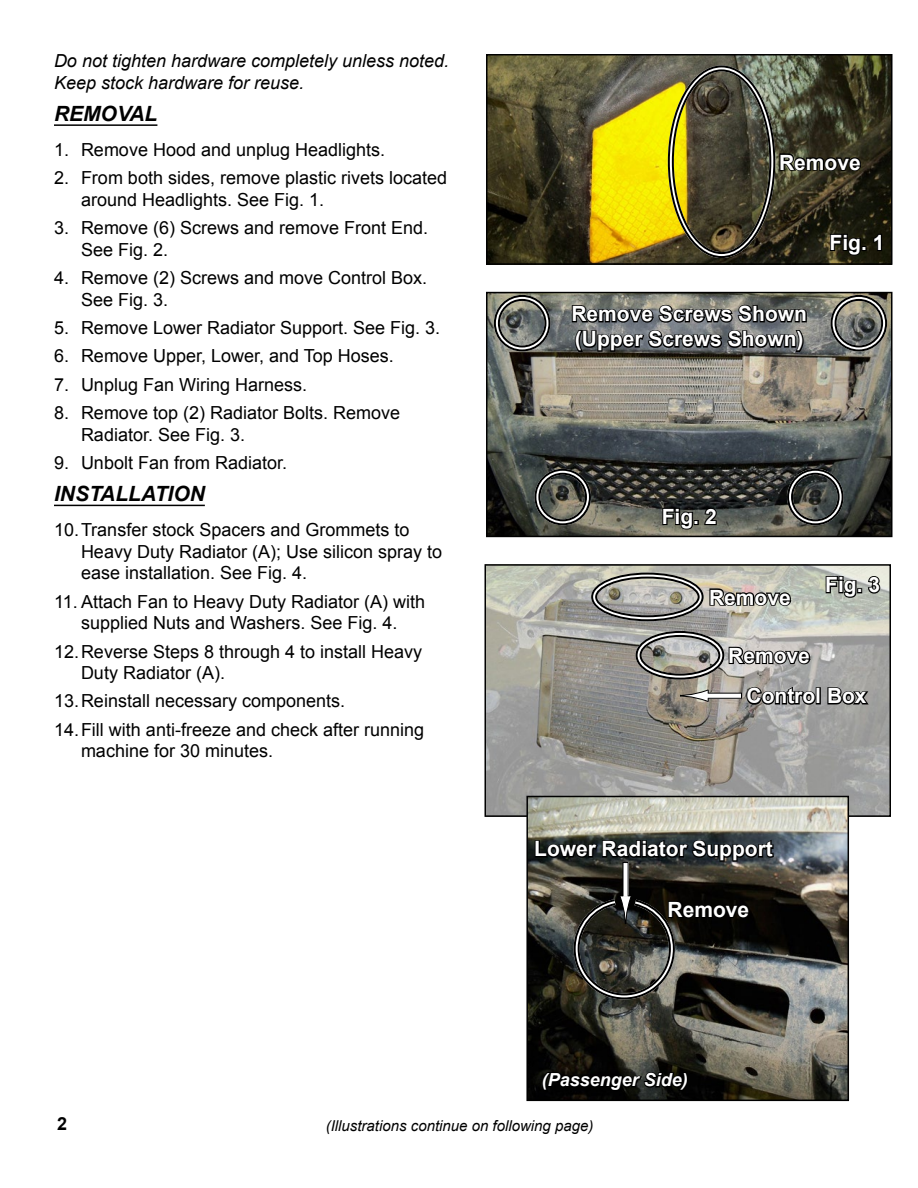
<style>
.page{position:relative;width:918px;height:1188px;background:#fff}
.page>*{position:absolute;margin:0;border:0;box-sizing:border-box;transform-origin:0 0}
.t1{font:700 21px/25.2px "Arial";color:#fff}
.t2{font:italic 700 21px "Arial";color:#000}
.t3{font:18px/21.6px "Arial";color:#000}
.t4{font:italic 18px/21.6px "Arial";color:#000}
.t5{font:italic 700 18px "Arial";color:#fff}
.t6{font:700 18px "Arial";color:#000}
.t7{font:italic 15px "Arial";color:#000}
</style>
<div class="page">
<img style="left:489px;top:295px;width:400px;height:239px">
<div style="left:486px;top:292px;width:406px;height:245px;border:2px solid #000"></div>
<div style="left:494px;top:295px;width:56px;height:56px;border:6px solid #fff;border-radius:50%"></div>
<div style="left:494px;top:295px;width:56px;height:56px;border:2px solid #000;border-radius:50%"></div>
<div style="left:498px;top:299px;width:48px;height:48px;border:2px solid #000;border-radius:50%"></div>
<div style="left:534px;top:469px;width:57px;height:56px;border:6px solid #fff;border-radius:50%"></div>
<div style="left:534px;top:469px;width:57px;height:56px;border:2px solid #000;border-radius:50%"></div>
<div style="left:538px;top:473px;width:49px;height:48px;border:2px solid #000;border-radius:50%"></div>
<div style="left:831px;top:295px;width:56px;height:56px;border:6px solid #fff;border-radius:50%"></div>
<div style="left:831px;top:295px;width:56px;height:56px;border:2px solid #000;border-radius:50%"></div>
<div style="left:835px;top:299px;width:48px;height:48px;border:2px solid #000;border-radius:50%"></div>
<div style="left:787px;top:469px;width:57px;height:56px;border:6px solid #fff;border-radius:50%"></div>
<div style="left:787px;top:469px;width:57px;height:56px;border:2px solid #000;border-radius:50%"></div>
<div style="left:791px;top:473px;width:49px;height:48px;border:2px solid #000;border-radius:50%"></div>
<svg style="left:571px;top:303px;width:237px;height:51px;background:#464748"></svg>
<svg style="left:661px;top:506px;width:57px;height:25px"></svg>
<img style="left:489px;top:57px;width:400px;height:205px">
<div style="left:486px;top:54px;width:406px;height:211px;border:2px solid #000"></div>
<svg style="left:829px;top:233px;width:54px;height:24px"></svg>
<svg style="left:778px;top:152px;width:85px;height:21px;background:#222116"></svg>
<div style="left:668px;top:65px;width:107px;height:193px;border:6px solid #fff;border-radius:50%"></div>
<hr style="left:54px;top:124px;width:103px;height:2px;background:#000">
<hr style="left:54px;top:505px;width:151px;height:1px;background:#000">
<img style="left:487px;top:567px;width:401px;height:247px">
<div style="left:484px;top:564px;width:407px;height:253px;border:2px solid #000"></div>
<svg style="left:745px;top:673px;width:72px;height:33px;background:#737270"></svg>
<div style="left:816px;top:687px;width:5px;height:17px;border:2px solid #000"></div>
<svg style="left:826px;top:686px;width:45px;height:20px"></svg>
<svg style="left:708px;top:587px;width:85px;height:21px;background:#68655f"></svg>
<div style="left:708px;top:693px;width:33px;height:5px;background:#fff"></div>
<div style="left:707px;top:693px;width:35px;height:6px;border:1px solid #000"></div>
<svg style="left:680px;top:689px;width:29px;height:13px"></svg>
<div style="left:591px;top:573px;width:113px;height:48px;border:6px solid #fff;border-radius:50%"></div>
<div style="left:591px;top:573px;width:113px;height:48px;border:2px solid #000;border-radius:50%"></div>
<div style="left:595px;top:577px;width:105px;height:40px;border:2px solid #000;border-radius:50%"></div>
<svg style="left:825px;top:574px;width:57px;height:26px"></svg>
<svg style="left:728px;top:645px;width:84px;height:22px;background:#676664"></svg>
<div style="left:636px;top:631px;width:88px;height:49px;border:6px solid #fff;border-radius:50%"></div>
<div style="left:636px;top:631px;width:88px;height:49px;border:2px solid #000;border-radius:50%"></div>
<div style="left:640px;top:635px;width:80px;height:41px;border:2px solid #000;border-radius:50%"></div>
<img style="left:529px;top:799px;width:317px;height:299px">
<div style="left:526px;top:796px;width:323px;height:305px;border:2px solid #000"></div>
<svg style="left:540px;top:1070px;width:150px;height:23px;background:#080807"></svg>
<svg style="left:534px;top:826px;width:241px;height:37px;background:#424440"></svg>
<div style="left:623px;top:863px;width:5px;height:33px;background:#fff"></div>
<svg style="left:571px;top:895px;width:180px;height:107px;background:#383832"></svg>
<p class="t4" style="left:54px;top:50px;width:397px">Do not tighten hardware completely unless noted.<br>Keep stock hardware for reuse.</p>
<p class="t2" style="left:54px;top:99px;width:105px">REMOVAL</p>
<p class="t3" style="left:54px;top:139px;width:333px">1. Remove Hood and unplug Headlights.</p>
<p class="t3" style="left:81px;top:167px;width:368px;text-indent:-27px">2. From both sides, remove plastic rivets located around Headlights. See Fig. 1.</p>
<p class="t3" style="left:81px;top:217px;width:349px;text-indent:-27px">3. Remove (6) Screws and remove Front End.<br>See Fig. 2.</p>
<p class="t3" style="left:81px;top:267px;width:348px;text-indent:-27px">4. Remove (2) Screws and move Control Box.<br>See Fig. 3.</p>
<p class="t3" style="left:54px;top:317px;width:388px">5. Remove Lower Radiator Support. See Fig. 3.</p>
<p class="t3" style="left:54px;top:345px;width:341px">6. Remove Upper, Lower, and Top Hoses.</p>
<p class="t3" style="left:54px;top:374px;width:255px">7. Unplug Fan Wiring Harness.</p>
<p class="t3" style="left:81px;top:402px;width:321px;text-indent:-27px">8. Remove top (2) Radiator Bolts. Remove<br>Radiator. See Fig. 3.</p>
<p class="t3" style="left:54px;top:452px;width:235px">9. Unbolt Fan from Radiator.</p>
<p class="t2" style="left:54px;top:480px;width:152px">INSTALLATION</p>
<p class="t3" style="left:81px;top:519px;width:363px;text-indent:-27px">10.Transfer stock Spacers and Grommets to<br>Heavy Duty Radiator (A); Use silicon spray to ease installation. See Fig. 4.</p>
<p class="t3" style="left:54px;top:591px;width:373px;text-align:center">11. Attach Fan to Heavy Duty Radiator (A) with supplied Nuts and Washers. See Fig. 4.</p>
<p class="t3" style="left:81px;top:641px;width:343px;text-indent:-27px">12.Reverse Steps 8 through 4 to install Heavy<br>Duty Radiator (A).</p>
<p class="t3" style="left:54px;top:687px;width:372px;line-height:28.3px">13.Reinstall necessary components.<br>14.Fill with anti-freeze and check after running</p>
<p class="t3" style="left:81px;top:740px;width:194px">machine for 30 minutes.</p>
<p class="t1" style="left:779px;top:150px;width:83px">Remove</p>
<p class="t1" style="left:571px;top:302px;width:237px">Remove Screws Shown (Upper Screws Shown)</p>
<p class="t1" style="left:830px;top:231px;width:56px">Fig. 1</p>
<p class="t1" style="left:662px;top:505px;width:56px">Fig. 2</p>
<p class="t1" style="left:709px;top:585px;width:83px">Remove</p>
<p class="t1" style="left:728px;top:644px;width:83px">Remove</p>
<p class="t1" style="left:825px;top:573px;width:56px">Fig. 3</p>
<p class="t1" style="left:747px;top:684px;width:122px">Control Box</p>
<p class="t1" style="left:534px;top:837px;width:240px">Lower Radiator Support</p>
<p class="t1" style="left:668px;top:898px;width:83px">Remove</p>
<p class="t5" style="left:542px;top:1068px;width:148px">(Passenger Side)</p>
<p class="t6" style="left:57px;top:1111px;width:12px">2</p>
<p class="t7" style="left:326px;top:1116px;width:269px">(Illustrations continue on following page)</p>
</div>
